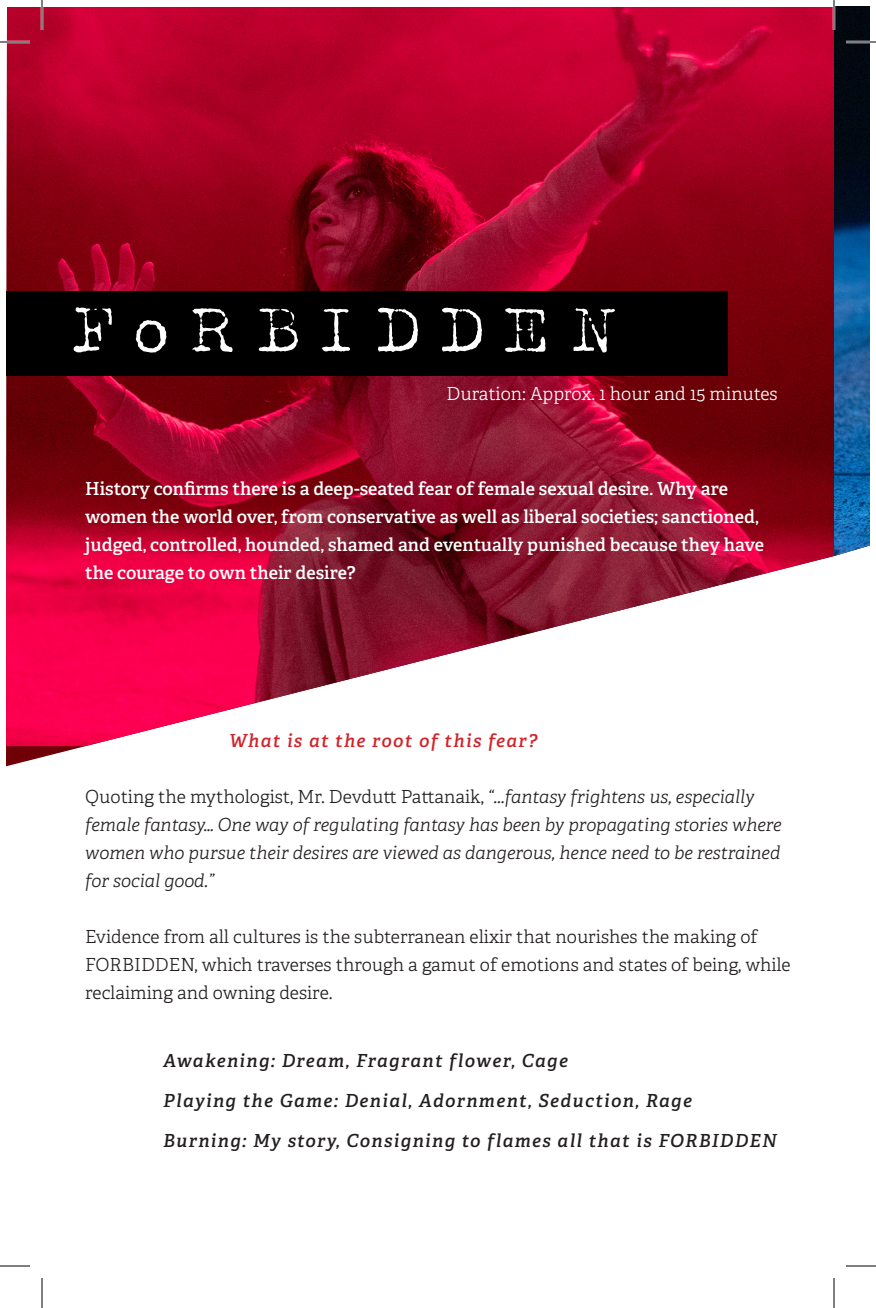
<style>
.page{position:relative;width:876px;height:1308px;background:#fff}
.page>*{position:absolute;margin:0;border:0;box-sizing:border-box;transform-origin:0 0}
.t1{font:italic 300 18px/28px "Adelle";color:#231f20}
.t2{font:600 18px/28px "Adelle";color:#fff}
.t3{font:300 18px/28px "Adelle";color:#231f20}
.t4{font:italic 600 18px "Adelle";letter-spacing:.08em;color:#231f20}
.t5{font:300 18px "Adelle";color:#fff}
.t6{font:italic 600 18px "Adelle";letter-spacing:.08em;color:#d1232a}
.s1{font-style:normal}
</style>
<div class="page">
<img style="left:6px;top:7px;width:828px;height:739px">
<img style="left:834px;top:6px;width:36px;height:550px">
<div style="left:6px;top:291px;width:721px;height:85px;background:#000"></div>
<svg style="left:74px;top:307px;width:38px;height:45px"></svg>
<svg style="left:136px;top:320px;width:31px;height:33px"></svg>
<svg style="left:192px;top:308px;width:41px;height:44px"></svg>
<svg style="left:259px;top:308px;width:39px;height:44px"></svg>
<svg style="left:322px;top:309px;width:28px;height:43px"></svg>
<svg style="left:378px;top:308px;width:40px;height:44px"></svg>
<svg style="left:442px;top:308px;width:40px;height:44px"></svg>
<svg style="left:505px;top:308px;width:41px;height:44px"></svg>
<svg style="left:573px;top:308px;width:42px;height:44px"></svg>
<hr style="left:0;top:41px;width:30px;height:2px;background:#fff">
<hr style="left:846px;top:41px;width:30px;height:2px;background:#fff">
<hr style="left:41px;top:0;width:2px;height:30px;background:#fff">
<hr style="left:833px;top:0;width:2px;height:30px;background:#fff">
<hr style="left:0;top:42px;width:30px;height:1px;background:#000">
<hr style="left:846px;top:42px;width:30px;height:1px;background:#000">
<hr style="left:0;top:1266px;width:30px;height:1px;background:#000">
<hr style="left:846px;top:1266px;width:30px;height:1px;background:#000">
<hr style="left:42px;top:0;width:1px;height:30px;background:#000">
<hr style="left:42px;top:1278px;width:1px;height:30px;background:#000">
<hr style="left:834px;top:0;width:1px;height:30px;background:#000">
<hr style="left:834px;top:1278px;width:1px;height:30px;background:#000">
<p class="t5" style="left:447px;top:383px;width:333px">Duration: Approx. 1 hour and 15 minutes</p>
<p class="t2" style="left:85px;top:475px;width:680px">History confirms there is a deep-seated fear of female sexual desire. Why are women the world over, from conservative as well as liberal societies; sanctioned, judged, controlled, hounded, shamed and eventually punished because they have the courage to own their desire?</p>
<p class="t6" style="left:229px;top:729px;width:309px">What is at the root of this fear?</p>
<p class="t1" style="left:85px;top:783px;width:698px"><span class="s1">Quoting the mythologist, Mr. Devdutt Pattanaik,</span> “...fantasy frightens us, especially female fantasy… One way of regulating fantasy has been by propagating stories where women who pursue their desires are viewed as dangerous, hence need to be restrained for social good.”</p>
<p class="t3" style="left:85px;top:923px;width:707px">Evidence from all cultures is the subterranean elixir that nourishes the making of<br>FORBIDDEN, which traverses through a gamut of emotions and states of being, while reclaiming and owning desire.</p>
<p class="t4" style="left:163px;top:1049px;width:406px">Awakening: Dream, Fragrant flower, Cage</p>
<p class="t4" style="left:163px;top:1089px;width:530px">Playing the Game: Denial, Adornment, Seduction, Rage</p>
<p class="t4" style="left:163px;top:1129px;width:615px">Burning: My story, Consigning to flames all that is FORBIDDEN</p>
</div>
